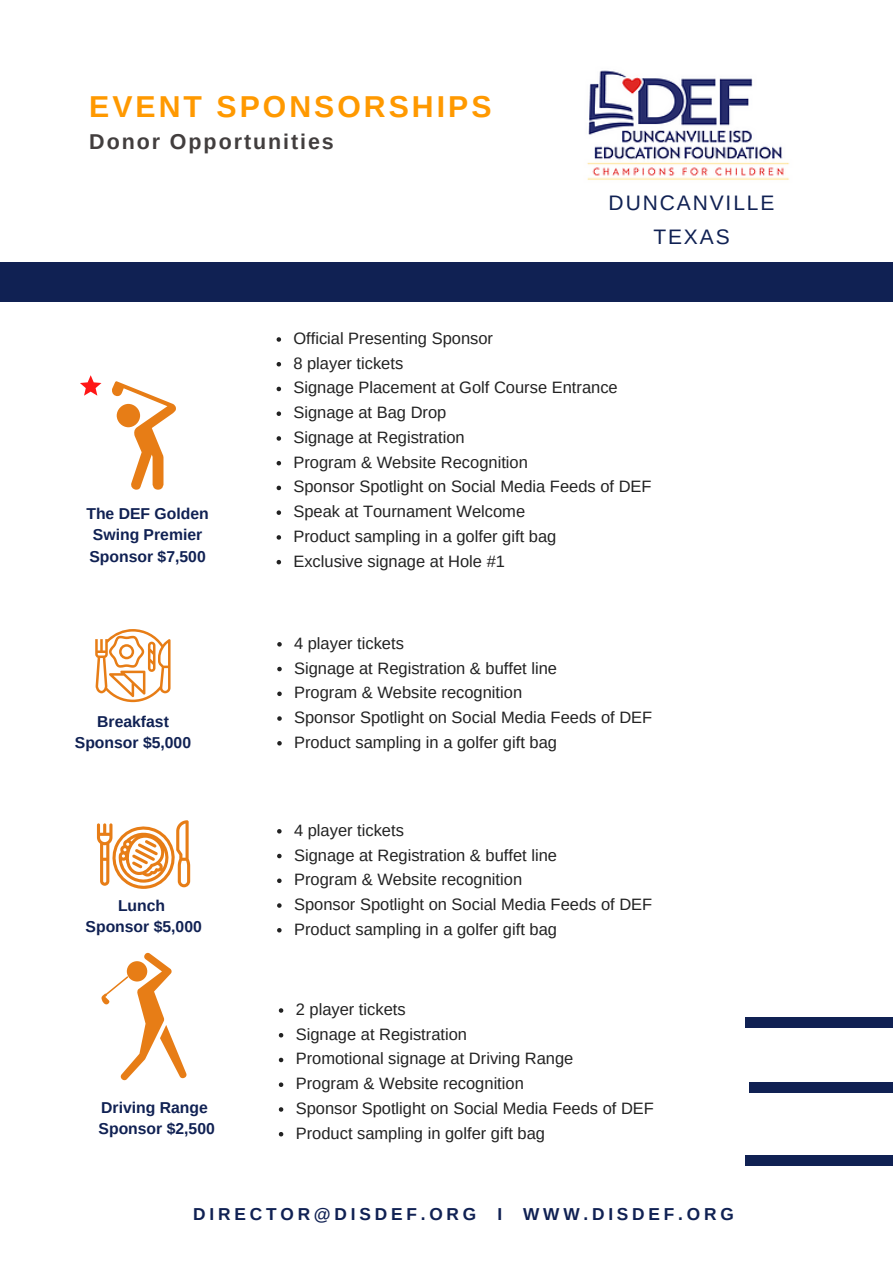
<style>
.page{position:relative;width:893px;height:1264px;background:#fff}
.page>*{position:absolute;margin:0;border:0;box-sizing:border-box;transform-origin:0 0}
.t1{font:700 30.15px "Arimo";letter-spacing:.1em;color:#f90}
.t2{font:700 21.45px "Arimo";letter-spacing:.09em;color:#423e3e}
.t3{font:21px/33.8px "Arimo";letter-spacing:.09em;color:#102153;text-align:center}
.t4{font:700 17.25px "Arimo";letter-spacing:.22em;color:#102153}
.t5{font:16.5px/24.8px "Arimo";color:#222}
.t6{font:700 15.75px/21.3px "Arimo";color:#102153}
</style>
<div class="page">
<svg style="left:112px;top:381px;width:64px;height:108px"></svg>
<svg style="left:80px;top:375px;width:21px;height:20px"></svg>
<img style="left:587px;top:70px;width:203px;height:110px">
<div style="left:745px;top:1017px;width:147px;height:10px;background:#102153"></div>
<div style="left:749px;top:1082px;width:143px;height:10px;background:#102153"></div>
<div style="left:745px;top:1155px;width:147px;height:10px;background:#102153"></div>
<div style="left:0;top:263px;width:892px;height:39px;background:#102153"></div>
<svg style="left:95px;top:629px;width:75px;height:73px"></svg>
<svg style="left:97px;top:820px;width:93px;height:68px"></svg>
<svg style="left:101px;top:952px;width:86px;height:128px"></svg>
<svg style="left:276px;top:337px;width:5px;height:5px"></svg>
<svg style="left:276px;top:362px;width:5px;height:4px"></svg>
<svg style="left:276px;top:387px;width:5px;height:4px"></svg>
<svg style="left:276px;top:411px;width:5px;height:5px"></svg>
<svg style="left:276px;top:436px;width:5px;height:4px"></svg>
<svg style="left:276px;top:461px;width:5px;height:4px"></svg>
<svg style="left:276px;top:485px;width:5px;height:5px"></svg>
<svg style="left:276px;top:510px;width:5px;height:5px"></svg>
<svg style="left:276px;top:535px;width:5px;height:4px"></svg>
<svg style="left:276px;top:560px;width:5px;height:4px"></svg>
<svg style="left:277px;top:642px;width:5px;height:4px"></svg>
<svg style="left:277px;top:666px;width:5px;height:5px"></svg>
<svg style="left:277px;top:691px;width:5px;height:5px"></svg>
<svg style="left:277px;top:716px;width:5px;height:4px"></svg>
<svg style="left:277px;top:741px;width:5px;height:4px"></svg>
<svg style="left:277px;top:829px;width:4px;height:4px"></svg>
<svg style="left:277px;top:853px;width:4px;height:5px"></svg>
<svg style="left:277px;top:878px;width:4px;height:5px"></svg>
<svg style="left:277px;top:903px;width:4px;height:4px"></svg>
<svg style="left:277px;top:928px;width:4px;height:4px"></svg>
<svg style="left:279px;top:1008px;width:4px;height:4px"></svg>
<svg style="left:279px;top:1033px;width:4px;height:4px"></svg>
<svg style="left:279px;top:1057px;width:4px;height:5px"></svg>
<svg style="left:279px;top:1082px;width:4px;height:4px"></svg>
<svg style="left:279px;top:1107px;width:4px;height:4px"></svg>
<svg style="left:279px;top:1132px;width:4px;height:4px"></svg>
<h1 class="t1" style="left:89px;top:90px;width:403px">EVENT SPONSORSHIPS</h1>
<h2 class="t2" style="left:89px;top:130px;width:246px">Donor Opportunities</h2>
<p class="t3" style="left:608px;top:186px;width:167px">DUNCANVILLE<br>TEXAS</p>
<p class="t6" style="left:86px;top:502px;width:124px">The DEF Golden<br>Swing Premier<br>Sponsor $7,500</p>
<p class="t6" style="left:75px;top:710px;width:118px;text-align:center">Breakfast<br>Sponsor $5,000</p>
<p class="t6" style="left:86px;top:895px;width:118px;line-height:20.2px;text-align:center">Lunch<br>Sponsor $5,000</p>
<p class="t6" style="left:99px;top:1096px;width:118px">Driving Range<br>Sponsor $2,500</p>
<p class="t5" style="left:293px;top:326px;width:360px">Official Presenting Sponsor<br>8 player tickets<br>Signage Placement at Golf Course Entrance<br>Signage at Bag Drop<br>Signage at Registration<br>Program &amp; Website Recognition<br>Sponsor Spotlight on Social Media Feeds of DEF<br>Speak at Tournament Welcome<br>Product sampling in a golfer gift bag<br>Exclusive signage at Hole #1</p>
<p class="t5" style="left:294px;top:630px;width:360px">4 player tickets<br>Signage at Registration &amp; buffet line<br>Program &amp; Website recognition<br>Sponsor Spotlight on Social Media Feeds of DEF Product sampling in a golfer gift bag</p>
<p class="t5" style="left:294px;top:817px;width:360px">4 player tickets<br>Signage at Registration &amp; buffet line<br>Program &amp; Website recognition<br>Sponsor Spotlight on Social Media Feeds of DEF Product sampling in a golfer gift bag</p>
<p class="t5" style="left:296px;top:996px;width:360px">2 player tickets<br>Signage at Registration<br>Promotional signage at Driving Range<br>Program &amp; Website recognition<br>Sponsor Spotlight on Social Media Feeds of DEF<br>Product sampling in golfer gift bag</p>
<p class="t4" style="left:193px;top:1203px;width:542px">DIRECTOR@DISDEF.ORG I WWW.DISDEF.ORG</p>
</div>
